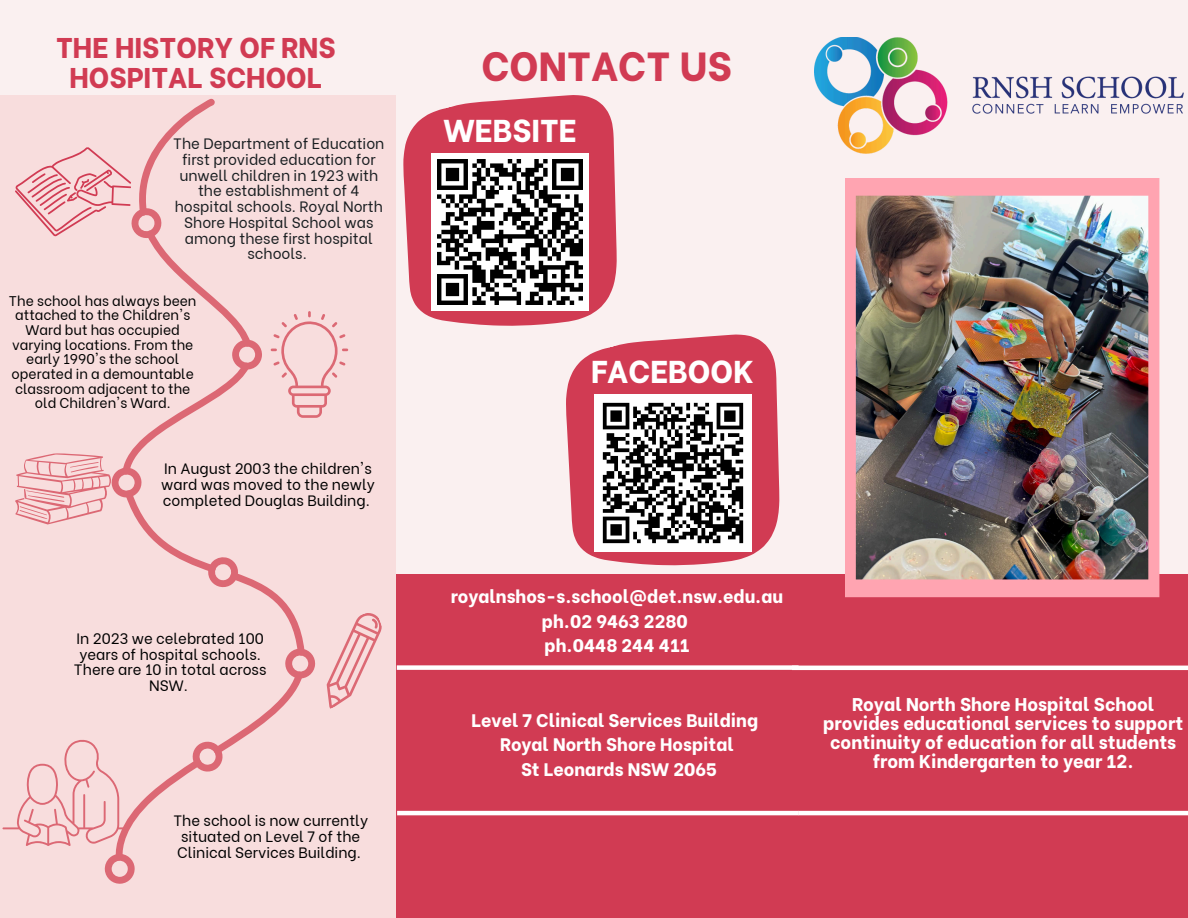
<style>
.page{position:relative;width:1188px;height:918px;background:#faf0f0}
.page>*{position:absolute;margin:0;border:0;box-sizing:border-box;transform-origin:0 0}
.t1{font:800 40.5px "Be Vietnam";color:#d13b53}
.t2{font:800 31.5px "Be Vietnam";color:#fff}
.t3{font:800 28.5px/30.3px "Be Vietnam";color:#d13b53;text-align:center}
.t4{font:800 18.3px/19.2px "Be Vietnam";color:#fff;text-align:center}
.t5{font:800 18.15px/24.8px "Be Vietnam";color:#fff;text-align:center}
.t6{font:15px/15.8px "Be Vietnam";color:#000}
.t7{font:15px/15.8px "Be Vietnam";color:#191e21;text-align:center}
.t8{font:13.95px/14.7px "Be Vietnam";color:#000;text-align:center}
</style>
<div class="page">
<div style="left:0;top:95px;width:396px;height:823px;background:#f8dddd"></div>
<div style="left:396px;top:574px;width:404px;height:344px;background:#d13b53"></div>
<div style="left:792px;top:574px;width:396px;height:344px;background:#d13b53"></div>
<img style="left:814px;top:37px;width:369px;height:116px">
<svg style="left:403px;top:95px;width:214px;height:231px;fill:#d13b53"></svg>
<div style="left:418px;top:111px;width:181px;height:203px;background:#d13b53"></div>
<img style="left:431px;top:153px;width:158px;height:158px">
<svg style="left:2px;top:98px;width:401px;height:786px"></svg>
<svg style="left:566px;top:334px;width:214px;height:231px;fill:#d13b53"></svg>
<div style="left:581px;top:351px;width:180px;height:203px;background:#d13b53"></div>
<img style="left:594px;top:394px;width:158px;height:158px">
<div style="left:397px;top:665px;width:402px;height:5px;background:#fff"></div>
<hr style="left:397px;top:811px;width:402px;height:4px;background:#fff">
<hr style="left:799px;top:811px;width:389px;height:4px;background:#fff">
<hr style="left:792px;top:666px;width:396px;height:4px;background:#fff">
<img style="left:845px;top:178px;width:314px;height:419px">
<p class="t3" style="left:56px;top:29px;width:281px">THE HISTORY OF RNS<br>HOSPITAL SCHOOL</p>
<p class="t7" style="left:173px;top:134px;width:213px">The Department of Education first provided education for unwell children in 1923 with the establishment of 4 hospital schools. Royal North<br>Shore Hospital School was among these first hospital schools.</p>
<p class="t8" style="left:9px;top:292px;width:189px">The school has always been attached to the Children's<br>Ward but has occupied varying locations. From the early 1990's the school operated in a demountable classroom adjacent to the old Children's Ward.</p>
<p class="t6" style="left:161px;top:460px;width:215px">In August 2003 the children's ward was moved to the newly completed Douglas Building.</p>
<p class="t6" style="left:74px;top:629px;width:194px;text-align:center">In 2023 we celebrated 100 years of hospital schools.<br>There are 10 in total across<br>NSW.</p>
<p class="t6" style="left:173px;top:811px;width:196px">The school is now currently situated on Level 7 of the<br>Clinical Services Building.</p>
<p class="t1" style="left:481px;top:32px;width:252px">CONTACT US</p>
<p class="t2" style="left:444px;top:105px;width:135px">WEBSITE</p>
<p class="t2" style="left:591px;top:345px;width:165px">FACEBOOK</p>
<p class="t5" style="left:451px;top:582px;width:334px">royalnshos-s.school@det.nsw.edu.au ph.02 9463 2280<br>ph.0448 244 411</p>
<p class="t5" style="left:472px;top:706px;width:288px">Level 7 Clinical Services Building<br>Royal North Shore Hospital<br>St Leonards NSW 2065</p>
<p class="t4" style="left:823px;top:693px;width:361px">Royal North Shore Hospital School provides educational services to support continuity of education for all students from Kindergarten to year 12.</p>
</div>
